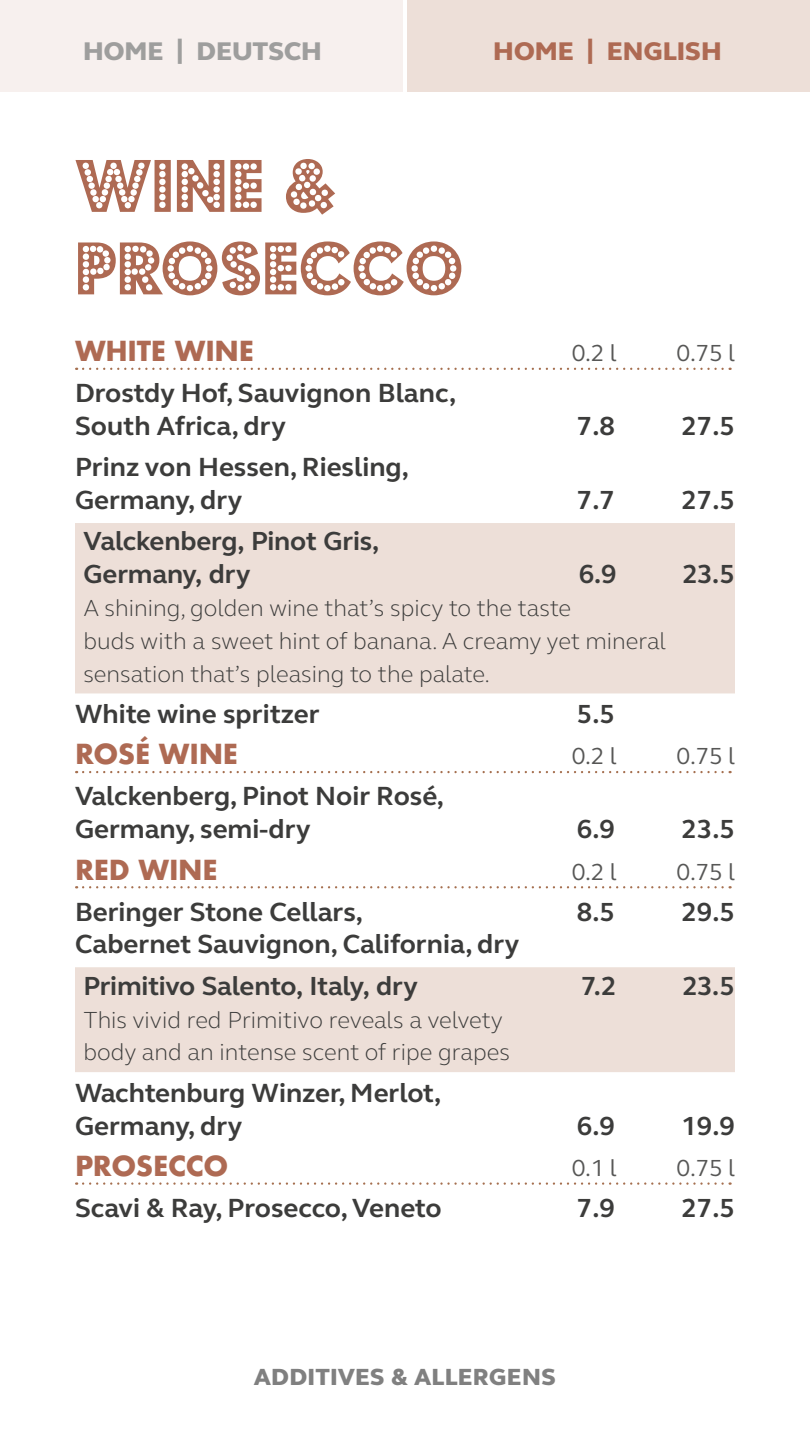
<style>
.page{position:relative;width:810px;height:1440px;background:#fff}
.page>*{position:absolute;margin:0;border:0;box-sizing:border-box;transform-origin:0 0}
.a_copper{font:82.5px/82.5px "Budmo Jiggler";color:#ae6a53}
.Drinks_Body_Cop{font:700 27px/32.8px "Premier Inn Sans";color:#3c3c3b}
.H2_NEW_2C_inboxed{font:700 26.85px/32.8px "Premier Inn Sans";letter-spacing:-.01em;color:#3c3c3b}
.Drinks_Body_Cop-2{font:700 26.85px "Premier Inn Sans";color:#3c3c3b}
.copper_sub{font:700 26.85px "Futura";letter-spacing:-.01em;color:#ae6a53}
.t1{font:800 26.25px "Premier Inn Sans";color:#9e9e9d}
.t2{font:800 26.25px "Premier Inn Sans";color:#ae6a53}
.t3{font:800 24px "Premier Inn Sans";letter-spacing:.02em;color:#808080}
.Drinks_Info_Cocktail{font:300 23.85px/32.8px "Premier Inn Sans";color:#3c3c3b}
.copper_sub-2{font:23.85px "Premier Inn Sans";letter-spacing:-.01em;color:#575756}
</style>
<div class="page">
<div style="left:407px;top:0;width:403px;height:92px;background:#eddfd8"></div>
<div style="left:0;top:0;width:403px;height:92px;background:#f7f0ee"></div>
<svg style="left:83px;top:368px;width:648px;height:2px"></svg>
<div style="left:75px;top:523px;width:660px;height:36px;background:#eddfd8"></div>
<div style="left:75px;top:556px;width:660px;height:36px;background:#eddfd8"></div>
<div style="left:75px;top:586px;width:660px;height:39px;background:#eddfd8"></div>
<div style="left:75px;top:622px;width:660px;height:39px;background:#eddfd8"></div>
<div style="left:75px;top:655px;width:660px;height:38px;background:#eddfd8"></div>
<svg style="left:83px;top:771px;width:648px;height:2px"></svg>
<svg style="left:83px;top:886px;width:648px;height:2px"></svg>
<div style="left:75px;top:967px;width:660px;height:36px;background:#f1e7e1"></div>
<div style="left:75px;top:968px;width:660px;height:35px;background:#eddfd8"></div>
<div style="left:75px;top:997px;width:660px;height:39px;background:#eddfd8"></div>
<div style="left:75px;top:1033px;width:660px;height:39px;background:#eddfd8"></div>
<svg style="left:83px;top:1182px;width:648px;height:3px"></svg>
<p class="t1" style="left:83px;top:33px;width:240px">HOME | DEUTSCH</p>
<p class="t2" style="left:493px;top:33px;width:230px">HOME | ENGLISH</p>
<p class="a_copper" style="left:75px;top:143px;width:390px">WINE &amp;<br>PROSECCO</p>
<p class="copper_sub" style="left:75px;top:332px;width:181px">WHITE WINE</p>
<p class="copper_sub-2" style="left:572px;top:337px;width:46px">0.2 l</p>
<p class="copper_sub-2" style="left:677px;top:337px;width:60px">0.75 l</p>
<p class="Drinks_Body_Cop" style="left:75px;top:376px;width:383px">Drostdy Hof, Sauvignon Blanc,<br>South Africa, dry</p>
<p class="Drinks_Body_Cop-2" style="left:577px;top:408px;width:40px">7.8</p>
<p class="Drinks_Body_Cop-2" style="left:681px;top:408px;width:55px">27.5</p>
<p class="Drinks_Body_Cop" style="left:75px;top:450px;width:336px">Prinz von Hessen, Riesling,<br>Germany, dry</p>
<p class="Drinks_Body_Cop-2" style="left:577px;top:482px;width:40px">7.7</p>
<p class="Drinks_Body_Cop-2" style="left:681px;top:482px;width:55px">27.5</p>
<p class="H2_NEW_2C_inboxed" style="left:83px;top:524px;width:297px">Valckenberg, Pinot Gris,<br>Germany, dry</p>
<p class="H2_NEW_2C_inboxed" style="left:579px;top:557px;width:39px">6.9</p>
<p class="H2_NEW_2C_inboxed" style="left:683px;top:557px;width:54px">23.5</p>
<p class="Drinks_Info_Cocktail" style="left:83px;top:591px;width:584px">A shining, golden wine that’s spicy to the taste<br>buds with a sweet hint of banana. A creamy yet mineral</p>
<p class="Drinks_Info_Cocktail" style="left:83px;top:657px;width:408px">sensation that’s pleasing to the palate.</p>
<p class="Drinks_Body_Cop" style="left:75px;top:697px;width:246px">White wine spritzer</p>
<p class="Drinks_Body_Cop-2" style="left:577px;top:696px;width:40px">5.5</p>
<p class="copper_sub" style="left:75px;top:735px;width:165px">ROSÉ WINE</p>
<p class="copper_sub-2" style="left:572px;top:740px;width:46px">0.2 l</p>
<p class="copper_sub-2" style="left:677px;top:740px;width:60px">0.75 l</p>
<p class="Drinks_Body_Cop" style="left:75px;top:779px;width:371px">Valckenberg, Pinot Noir Rosé,<br>Germany, semi-dry</p>
<p class="Drinks_Body_Cop-2" style="left:577px;top:811px;width:40px">6.9</p>
<p class="Drinks_Body_Cop-2" style="left:681px;top:811px;width:55px">23.5</p>
<p class="copper_sub" style="left:75px;top:850px;width:144px">RED WINE</p>
<p class="copper_sub-2" style="left:572px;top:855px;width:46px">0.2 l</p>
<p class="copper_sub-2" style="left:677px;top:855px;width:60px">0.75 l</p>
<p class="Drinks_Body_Cop" style="left:75px;top:895px;width:290px">Beringer Stone Cellars,</p>
<p class="Drinks_Body_Cop-2" style="left:577px;top:894px;width:40px">8.5</p>
<p class="Drinks_Body_Cop-2" style="left:681px;top:894px;width:55px">29.5</p>
<p class="Drinks_Body_Cop" style="left:75px;top:927px;width:446px">Cabernet Sauvignon, California, dry</p>
<p class="H2_NEW_2C_inboxed" style="left:83px;top:969px;width:336px">Primitivo Salento, Italy, dry</p>
<p class="H2_NEW_2C_inboxed" style="left:581px;top:969px;width:37px">7.2</p>
<p class="H2_NEW_2C_inboxed" style="left:683px;top:969px;width:54px">23.5</p>
<p class="Drinks_Info_Cocktail" style="left:83px;top:1002px;width:428px">This vivid red Primitivo reveals a velvety body and an intense scent of ripe grapes</p>
<p class="Drinks_Body_Cop" style="left:75px;top:1076px;width:368px">Wachtenburg Winzer, Merlot,<br>Germany, dry</p>
<p class="Drinks_Body_Cop-2" style="left:577px;top:1107px;width:40px">6.9</p>
<p class="Drinks_Body_Cop-2" style="left:681px;top:1107px;width:55px">19.9</p>
<p class="copper_sub" style="left:75px;top:1146px;width:155px">PROSECCO</p>
<p class="copper_sub-2" style="left:572px;top:1152px;width:46px">0.1 l</p>
<p class="copper_sub-2" style="left:677px;top:1152px;width:60px">0.75 l</p>
<p class="Drinks_Body_Cop" style="left:75px;top:1191px;width:368px">Scavi &amp; Ray, Prosecco, Veneto</p>
<p class="Drinks_Body_Cop-2" style="left:577px;top:1190px;width:40px">7.9</p>
<p class="Drinks_Body_Cop-2" style="left:681px;top:1190px;width:55px">27.5</p>
<p class="t3" style="left:254px;top:1361px;width:303px">ADDITIVES &amp; ALLERGENS</p>
</div>
